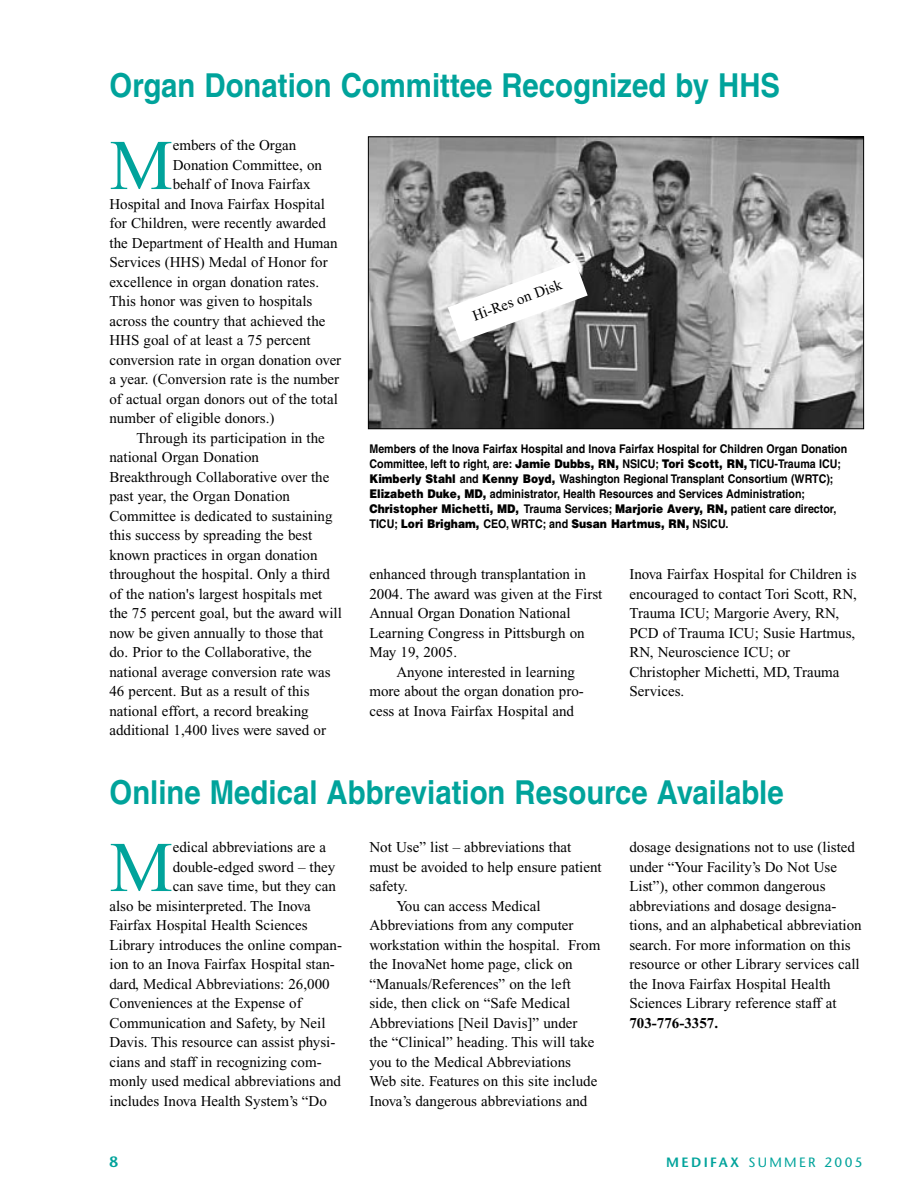
<style>
.page{position:relative;width:918px;height:1188px;background:#fff}
.page>*{position:absolute;margin:0;border:0;box-sizing:border-box;transform-origin:0 0}
.t1{font:71.25px "Times New Roman";color:#00a39b}
.t2{font:700 33px "Helvetica";color:#00a39b;scale:.89 1}
.t3{font:15px/19.5px "Times New Roman";color:#000}
.t4{font:700 15px "Times New Roman";color:#000}
.t5{font:600 15px "Stone Sans";color:#00a39b}
.t6{font:13.5px "Stone Sans";letter-spacing:.17em;color:#00a39b}
.t7{font:700 12px/15px "Helvetica";color:#000;scale:.89 1}
.s1{font-weight:900}
.s2{font-weight:600}
</style>
<div class="page">
<img style="left:370px;top:138px;width:492px;height:289px">
<div style="left:368px;top:136px;width:496px;height:293px;border:1px solid #000"></div>
<svg style="left:448px;top:261px;width:140px;height:81px"></svg>
<h2 class="t2" style="left:110px;top:74px;width:755px">Organ Donation Committee Recognized by HHS</h2>
<h1 class="t1" style="left:110px;top:140px;width:65px">M</h1>
<p class="t3" style="left:173px;top:137px;width:125px">embers of the Organ</p>
<p class="t3" style="left:173px;top:156px;width:151px">Donation Committee, on</p>
<p class="t3" style="left:173px;top:176px;width:140px">behalf of Inova Fairfax</p>
<p class="t3" style="left:110px;top:195px;width:217px">Hospital and Inova Fairfax Hospital</p>
<p class="t3" style="left:110px;top:215px;width:218px">for Children, were recently awarded</p>
<p class="t3" style="left:110px;top:234px;width:230px">the Department of Health and Human</p>
<p class="t3" style="left:110px;top:254px;width:220px">Services (HHS) Medal of Honor for</p>
<p class="t3" style="left:110px;top:273px;width:211px">excellence in organ donation rates.</p>
<p class="t3" style="left:110px;top:293px;width:204px">This honor was given to hospitals</p>
<p class="t3" style="left:110px;top:312px;width:218px">across the country that achieved the</p>
<p class="t3" style="left:110px;top:332px;width:203px">HHS goal of at least a 75 percent</p>
<p class="t3" style="left:110px;top:351px;width:233px">conversion rate in organ donation over</p>
<p class="t3" style="left:110px;top:371px;width:231px">a year. (Conversion rate is the number</p>
<p class="t3" style="left:110px;top:390px;width:230px">of actual organ donors out of the total</p>
<p class="t3" style="left:110px;top:410px;width:166px">number of eligible donors.)</p>
<p class="t3" style="left:136px;top:429px;width:190px">Through its participation in the</p>
<p class="t3" style="left:110px;top:449px;width:151px">national Organ Donation</p>
<p class="t3" style="left:110px;top:468px;width:221px">Breakthrough Collaborative over the</p>
<p class="t3" style="left:110px;top:488px;width:182px">past year, the Organ Donation</p>
<p class="t3" style="left:110px;top:507px;width:225px">Committee is dedicated to sustaining</p>
<p class="t3" style="left:110px;top:527px;width:204px">this success by spreading the best</p>
<p class="t3" style="left:110px;top:546px;width:210px">known practices in organ donation</p>
<p class="t3" style="left:110px;top:566px;width:222px">throughout the hospital. Only a third</p>
<p class="t3" style="left:110px;top:585px;width:214px">of the nation's largest hospitals met</p>
<p class="t3" style="left:110px;top:605px;width:234px">the 75 percent goal, but the award will</p>
<p class="t3" style="left:110px;top:624px;width:215px">now be given annually to those that</p>
<p class="t3" style="left:110px;top:644px;width:204px">do. Prior to the Collaborative, the</p>
<p class="t3" style="left:110px;top:663px;width:223px">national average conversion rate was</p>
<p class="t3" style="left:110px;top:683px;width:202px">46 percent. But as a result of this</p>
<p class="t3" style="left:110px;top:702px;width:201px">national effort, a record breaking</p>
<p class="t3" style="left:110px;top:722px;width:218px">additional 1,400 lives were saved or</p>
<p class="t3" style="left:470px;top:308px;width:96px;rotate:-20deg">Hi-Res on Disk</p>
<p class="t7" style="left:369px;top:442px;width:538px">Members of the Inova Fairfax Hospital and Inova Fairfax Hospital for Children Organ Donation Committee, left to right, are: <span class="s1">Jamie Dubbs, RN,</span> NSICU; <span class="s1">Tori Scott, RN,</span> TICU-Trauma ICU; <span class="s1">Kimberly Stahl</span> and <span class="s1">Kenny Boyd,</span> Washington Regional Transplant Consortium (WRTC); <span class="s1">Elizabeth Duke, MD,</span> administrator, Health Resources and Services Administration; <span class="s1">Christopher Michetti, MD,</span> Trauma Services; <span class="s1">Marjorie Avery, RN,</span> patient care director, TICU; <span class="s1">Lori Brigham,</span> CEO, WRTC; and <span class="s1">Susan Hartmus, RN,</span> NSICU.</p>
<p class="t3" style="left:369px;top:566px;width:218px">enhanced through transplantation in</p>
<p class="t3" style="left:369px;top:585px;width:234px">2004. The award was given at the First</p>
<p class="t3" style="left:369px;top:605px;width:203px">Annual Organ Donation National</p>
<p class="t3" style="left:369px;top:624px;width:217px">Learning Congress in Pittsburgh on</p>
<p class="t3" style="left:369px;top:644px;width:89px">May 19, 2005.</p>
<p class="t3" style="left:396px;top:663px;width:180px">Anyone interested in learning</p>
<p class="t3" style="left:369px;top:683px;width:216px">more about the organ donation pro-</p>
<p class="t3" style="left:369px;top:702px;width:206px">cess at Inova Fairfax Hospital and</p>
<p class="t3" style="left:629px;top:566px;width:229px">Inova Fairfax Hospital for Children is encouraged to contact Tori Scott, RN,<br>Trauma ICU; Margorie Avery, RN,<br>PCD of Trauma ICU; Susie Hartmus,<br>RN, Neuroscience ICU; or<br>Christopher Michetti, MD, Trauma<br>Services.</p>
<h2 class="t2" style="left:110px;top:780px;width:759px">Online Medical Abbreviation Resource Available</h2>
<h1 class="t1" style="left:110px;top:842px;width:65px">M</h1>
<p class="t3" style="left:173px;top:839px;width:155px">edical abbreviations are a</p>
<p class="t3" style="left:369px;top:839px;width:203px">Not Use” list – abbreviations that</p>
<p class="t3" style="left:369px;top:858px;width:234px">must be avoided to help ensure patient</p>
<p class="t3" style="left:369px;top:878px;width:40px">safety.</p>
<p class="t3" style="left:396px;top:897px;width:146px">You can access Medical</p>
<p class="t3" style="left:369px;top:917px;width:206px">Abbreviations from any computer</p>
<p class="t3" style="left:369px;top:936px;width:232px">workstation within the hospital. From</p>
<p class="t3" style="left:369px;top:956px;width:205px">the InovaNet home page, click on</p>
<p class="t3" style="left:369px;top:975px;width:203px">“Manuals/References” on the left</p>
<p class="t3" style="left:369px;top:995px;width:202px">side, then click on “Safe Medical</p>
<p class="t3" style="left:369px;top:1014px;width:210px">Abbreviations [Neil Davis]” under</p>
<p class="t3" style="left:369px;top:1034px;width:227px">the “Clinical” heading. This will take</p>
<p class="t3" style="left:369px;top:1053px;width:203px">you to the Medical Abbreviations</p>
<p class="t3" style="left:369px;top:1073px;width:229px">Web site. Features on this site include</p>
<p class="t3" style="left:369px;top:1092px;width:219px">Inova’s dangerous abbreviations and</p>
<p class="t3" style="left:629px;top:839px;width:234px">dosage designations not to use (listed under “Your Facility’s Do Not Use List”), other common dangerous abbreviations and dosage designa&shy;tions, and an alphabetical abbreviation search. For more information on this resource or other Library services call the Inova Fairfax Hospital Health Sciences Library reference staff at</p>
<p class="t4" style="left:629px;top:1017px;width:90px">703-776-3357.</p>
<p class="t3" style="left:173px;top:858px;width:164px">double-edged sword – they</p>
<p class="t3" style="left:173px;top:878px;width:165px">can save time, but they can</p>
<p class="t3" style="left:110px;top:897px;width:203px">also be misinterpreted. The Inova</p>
<p class="t3" style="left:110px;top:917px;width:200px">Fairfax Hospital Health Sciences</p>
<p class="t3" style="left:110px;top:936px;width:234px">Library introduces the online compan-</p>
<p class="t3" style="left:110px;top:956px;width:227px">ion to an Inova Fairfax Hospital stan-</p>
<p class="t3" style="left:110px;top:975px;width:222px">dard, Medical Abbreviations: 26,000</p>
<p class="t3" style="left:110px;top:995px;width:194px">Conveniences at the Expense of</p>
<p class="t3" style="left:110px;top:1014px;width:218px">Communication and Safety, by Neil</p>
<p class="t3" style="left:110px;top:1034px;width:227px">Davis. This resource can assist physi-</p>
<p class="t3" style="left:110px;top:1053px;width:214px">cians and staff in recognizing com-</p>
<p class="t3" style="left:110px;top:1073px;width:233px">monly used medical abbreviations and</p>
<p class="t3" style="left:110px;top:1092px;width:219px">includes Inova Health System’s “Do</p>
<p class="t5" style="left:110px;top:1156px;width:10px">8</p>
<p class="t6" style="left:666px;top:1157px;width:198px"><span class="s2">MEDIFAX</span> SUMMER 2005</p>
</div>
